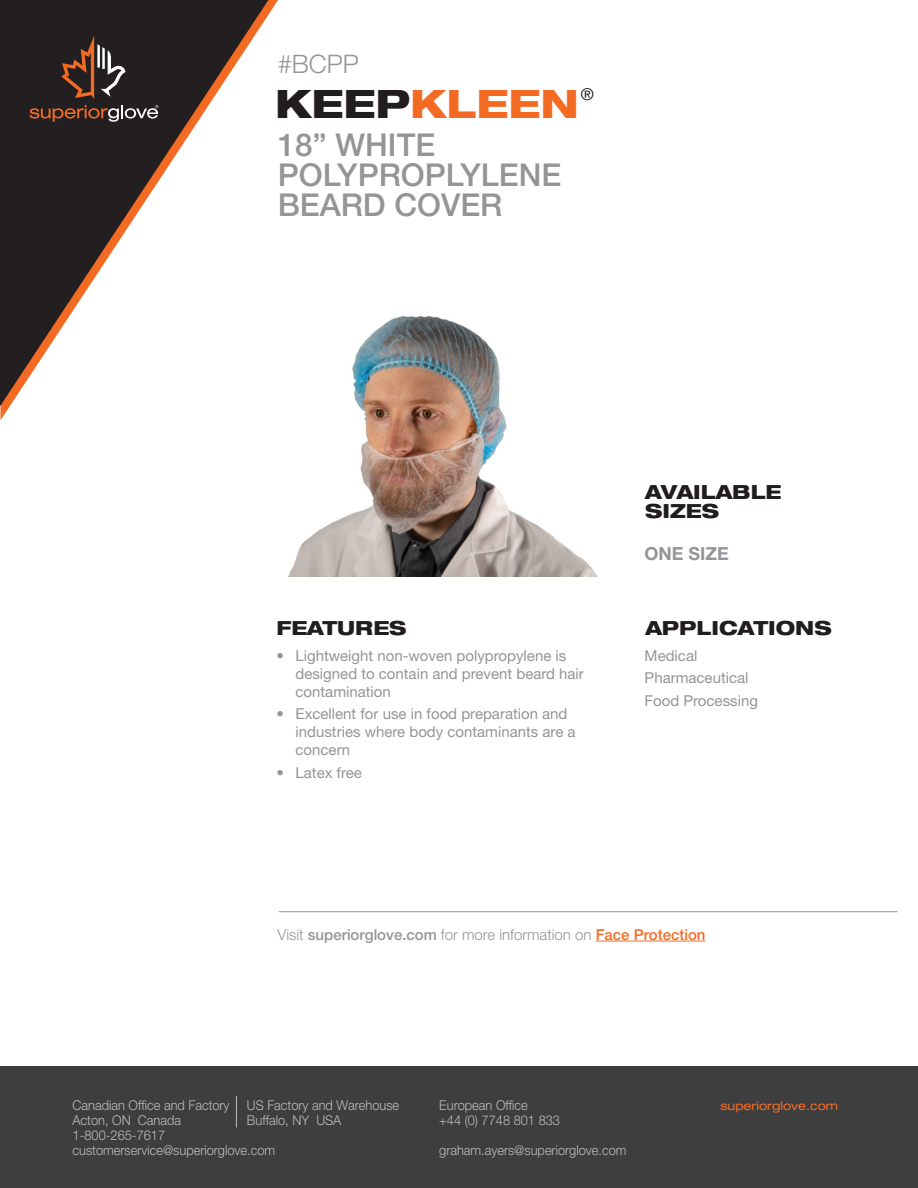
<style>
.page{position:relative;width:918px;height:1188px;background:#fff}
.page>*{position:absolute;margin:0;border:0;box-sizing:border-box;transform-origin:0 0}
.t1{font:800 expanded 39.3px "Helvetica Neue LT Std";color:#f36b23}
.t2{font:500 31.5px/30px "Helvetica Neue LT Std";color:#939598}
.t3{font:300 25.5px "Helvetica Neue LT Std";color:#939598}
.t4{font:800 expanded 19.5px/19.5px "Helvetica Neue LT Std";color:#211d1e}
.t5{font:700 18px "Helvetica Neue LT Std";color:#939598}
.t6{font:16.35px "Helvetica Neue LT Std";color:#211d1e}
.t7{font:15px/18px "Helvetica Neue LT Std";color:#939598}
.t8{font:300 15px "Helvetica Neue LT Std";color:#939598}
.t9{font:300 13.5px/15px "Helvetica Neue LT Std";color:#bbbdbf;scale:.95 1}
.t10{font:expanded 12px "Helvetica Neue LT Std";color:#f36b23}
.s1{color:#211d1e}
.s2{font-weight:500}
.s3{font-weight:500;color:#f36b23}
</style>
<div class="page">
<img style="left:288px;top:316px;width:310px;height:261px">
<svg style="left:0;top:0;width:268px;height:406px"></svg>
<svg style="left:61px;top:36px;width:65px;height:63px;background:#513c32"></svg>
<svg style="left:29px;top:105px;width:129px;height:17px;background:#5c4439"></svg>
<div style="left:0;top:1067px;width:918px;height:121px;background:#3e3e3f"></div>
<hr style="left:236px;top:1096px;width:1px;height:31px;background:#bbbdbf">
<hr style="left:279px;top:911px;width:619px;height:1px;background:#939598">
<hr style="left:596px;top:941px;width:110px;height:1px;background:#f36b23">
<h3 class="t3" style="left:278px;top:49px;width:83px">#BCPP</h3>
<h1 class="t1" style="left:275px;top:78px;width:305px"><span class="s1">KEEP</span>KLEEN</h1>
<p class="t6" style="left:581px;top:84px;width:15px">®</p>
<h2 class="t2" style="left:278px;top:130px;width:285px">18” WHITE<br>POLYPROPLYLENE<br>BEARD COVER</h2>
<h3 class="t4" style="left:645px;top:481px;width:138px">AVAILABLE<br>SIZES</h3>
<p class="t5" style="left:645px;top:543px;width:86px">ONE SIZE</p>
<h3 class="t4" style="left:277px;top:617px;width:132px">FEATURES</h3>
<h3 class="t4" style="left:645px;top:617px;width:188px">APPLICATIONS</h3>
<p class="t7" style="left:296px;top:646px;width:290px;text-indent:-19px">• Lightweight non-woven polypropylene is designed to contain and prevent beard hair contamination</p>
<p class="t7" style="left:296px;top:705px;width:282px;text-indent:-19px">• Excellent for use in food preparation and industries where body contaminants are a concern</p>
<p class="t7" style="left:277px;top:763px;width:87px">• Latex free</p>
<p class="t7" style="left:645px;top:644px;width:115px;line-height:22.5px">Medical<br>Pharmaceutical<br>Food Processing</p>
<p class="t8" style="left:277px;top:925px;width:430px">Visit <span class="s2">superiorglove.com</span> for more information on <span class="s3">Face Protection</span></p>
<p class="t9" style="left:73px;top:1098px;width:167px">Canadian Office and Factory</p>
<p class="t9" style="left:247px;top:1098px;width:162px">US Factory and Warehouse</p>
<p class="t9" style="left:73px;top:1113px;width:116px">Acton, ON Canada</p>
<p class="t9" style="left:247px;top:1113px;width:101px">Buffalo, NY USA</p>
<p class="t9" style="left:73px;top:1128px;width:215px">1-800-265-7617 customerservice@superiorglove.com</p>
<p class="t9" style="left:439px;top:1098px;width:129px">European Office<br>+44 (0) 7748 801 833</p>
<p class="t9" style="left:439px;top:1143px;width:199px">graham.ayers@superiorglove.com</p>
<p class="t10" style="left:720px;top:1099px;width:119px">superiorglove.com</p>
</div>
